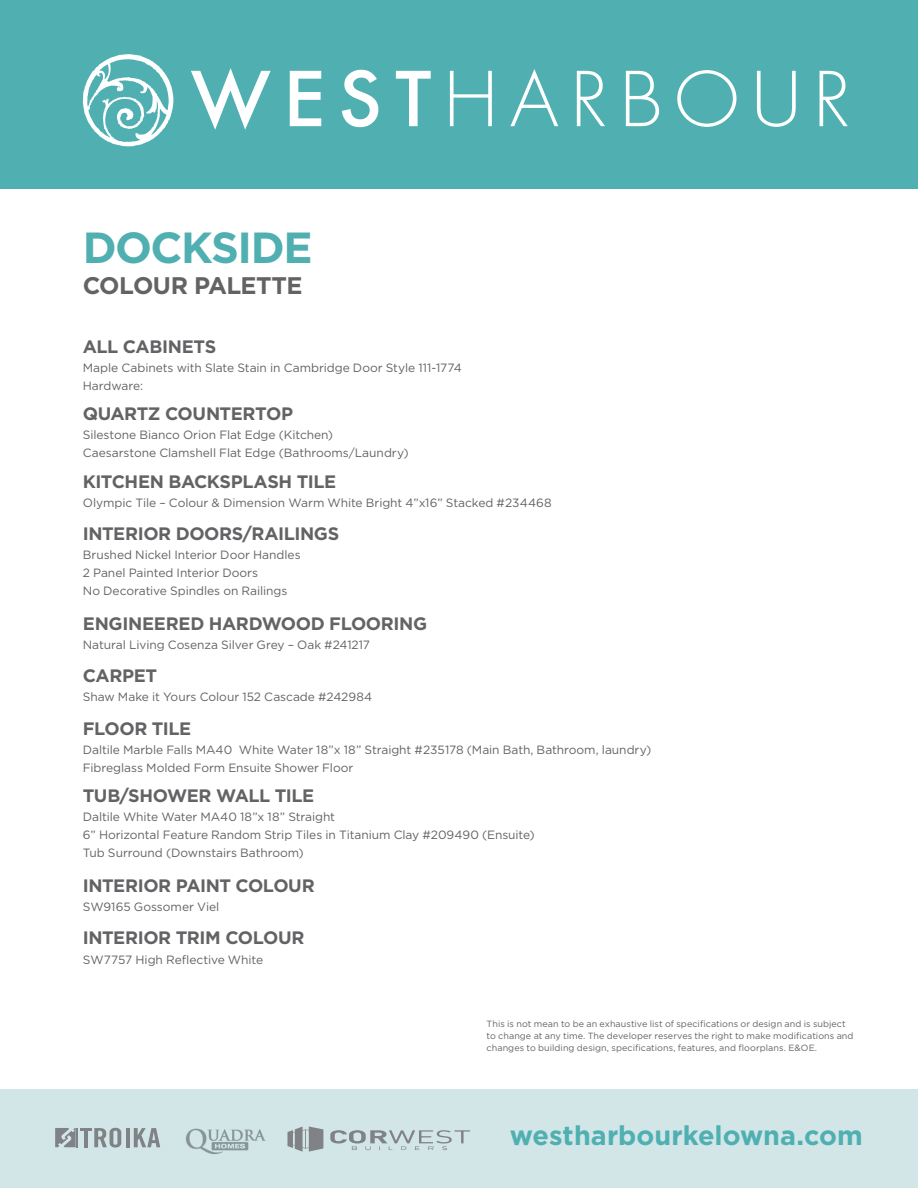
<style>
.page{position:relative;width:918px;height:1188px;background:#fff}
.page>*{position:absolute;margin:0;border:0;box-sizing:border-box;transform-origin:0 0}
.t1{font:700 43.5px "Gotham";letter-spacing:-.035em;color:#4fafb1}
.t2{font:700 27px "Gotham";color:#4fafb1}
.t3{font:700 24px "Gotham";letter-spacing:-.025em;color:#636366}
.t4{font:700 18px "Gotham";letter-spacing:-.02em;color:#636366}
.t5{font:12px/18px "Gotham";letter-spacing:-.005em;color:#636366}
.t6{font:9px/12px "Gotham";letter-spacing:.005em;color:#636366}
</style>
<div class="page">
<div style="left:0;top:0;width:918px;height:188px;background:#4fafb1"></div>
<div style="left:0;top:1089px;width:918px;height:99px;background:#d2e6e8"></div>
<svg style="left:288px;top:1126px;width:35px;height:26px"></svg>
<svg style="left:330px;top:1130px;width:140px;height:20px"></svg>
<img style="left:185px;top:1128px;width:80px;height:26px">
<hr style="left:126px;top:1128px;width:3px;height:19px;background:#808285">
<svg style="left:134px;top:1128px;width:26px;height:19px"></svg>
<svg style="left:55px;top:1128px;width:66px;height:20px"></svg>
<svg style="left:83px;top:54px;width:91px;height:92px"></svg>
<svg style="left:191px;top:68px;width:80px;height:62px"></svg>
<svg style="left:290px;top:71px;width:31px;height:55px"></svg>
<svg style="left:342px;top:70px;width:36px;height:57px"></svg>
<svg style="left:396px;top:71px;width:35px;height:55px"></svg>
<svg style="left:450px;top:71px;width:42px;height:55px"></svg>
<svg style="left:510px;top:69px;width:48px;height:57px"></svg>
<svg style="left:577px;top:71px;width:28px;height:55px"></svg>
<svg style="left:626px;top:71px;width:33px;height:55px"></svg>
<svg style="left:677px;top:70px;width:59px;height:57px"></svg>
<svg style="left:757px;top:71px;width:39px;height:56px"></svg>
<svg style="left:820px;top:71px;width:28px;height:55px"></svg>
<p class="t1" style="left:83px;top:218px;width:231px">DOCKSIDE</p>
<p class="t3" style="left:83px;top:270px;width:221px">COLOUR PALETTE</p>
<p class="t4" style="left:83px;top:334px;width:135px">ALL CABINETS</p>
<p class="t5" style="left:83px;top:358px;width:380px">Maple Cabinets with Slate Stain in Cambridge Door Style 111-1774<br>Hardware:</p>
<p class="t4" style="left:83px;top:402px;width:212px">QUARTZ COUNTERTOP</p>
<p class="t5" style="left:83px;top:426px;width:327px">Silestone Bianco Orion Flat Edge (Kitchen)<br>Caesarstone Clamshell Flat Edge (Bathrooms/Laundry)</p>
<p class="t4" style="left:83px;top:469px;width:255px">KITCHEN BACKSPLASH TILE</p>
<p class="t5" style="left:83px;top:493px;width:470px">Olympic Tile – Colour &amp; Dimension Warm White Bright 4”x16” Stacked #234468</p>
<p class="t4" style="left:83px;top:522px;width:258px">INTERIOR DOORS/RAILINGS</p>
<p class="t5" style="left:83px;top:546px;width:219px">Brushed Nickel Interior Door Handles<br>2 Panel Painted Interior Doors</p>
<p class="t5" style="left:83px;top:582px;width:206px">No Decorative Spindles on Railings</p>
<p class="t4" style="left:83px;top:611px;width:346px">ENGINEERED HARDWOOD FLOORING</p>
<p class="t5" style="left:83px;top:635px;width:289px">Natural Living Cosenza Silver Grey – Oak #241217</p>
<p class="t4" style="left:83px;top:664px;width:76px">CARPET</p>
<p class="t5" style="left:83px;top:688px;width:291px">Shaw Make it Yours Colour 152 Cascade #242984</p>
<p class="t4" style="left:83px;top:716px;width:110px">FLOOR TILE</p>
<p class="t5" style="left:83px;top:740px;width:570px">Daltile Marble Falls MA40 White Water 18”x 18” Straight #235178 (Main Bath, Bathroom, laundry)</p>
<p class="t5" style="left:83px;top:758px;width:272px">Fibreglass Molded Form Ensuite Shower Floor</p>
<p class="t4" style="left:83px;top:784px;width:233px">TUB/SHOWER WALL TILE</p>
<p class="t5" style="left:83px;top:808px;width:453px">Daltile White Water MA40 18”x 18” Straight<br>6” Horizontal Feature Random Strip Tiles in Titanium Clay #209490 (Ensuite)</p>
<p class="t5" style="left:83px;top:844px;width:222px">Tub Surround (Downstairs Bathroom)</p>
<p class="t4" style="left:83px;top:873px;width:233px">INTERIOR PAINT COLOUR</p>
<p class="t5" style="left:83px;top:897px;width:138px">SW9165 Gossomer Viel</p>
<p class="t4" style="left:83px;top:926px;width:223px">INTERIOR TRIM COLOUR</p>
<p class="t5" style="left:83px;top:950px;width:182px">SW7757 High Reflective White</p>
<p class="t6" style="left:487px;top:1017px;width:368px">This is not mean to be an exhaustive list of specifications or design and is subject to change at any time. The developer reserves the right to make modifications and changes to building design, specifications, features, and floorplans. E&amp;OE.</p>
<p class="t2" style="left:510px;top:1118px;width:355px">westharbourkelowna.com</p>
</div>
